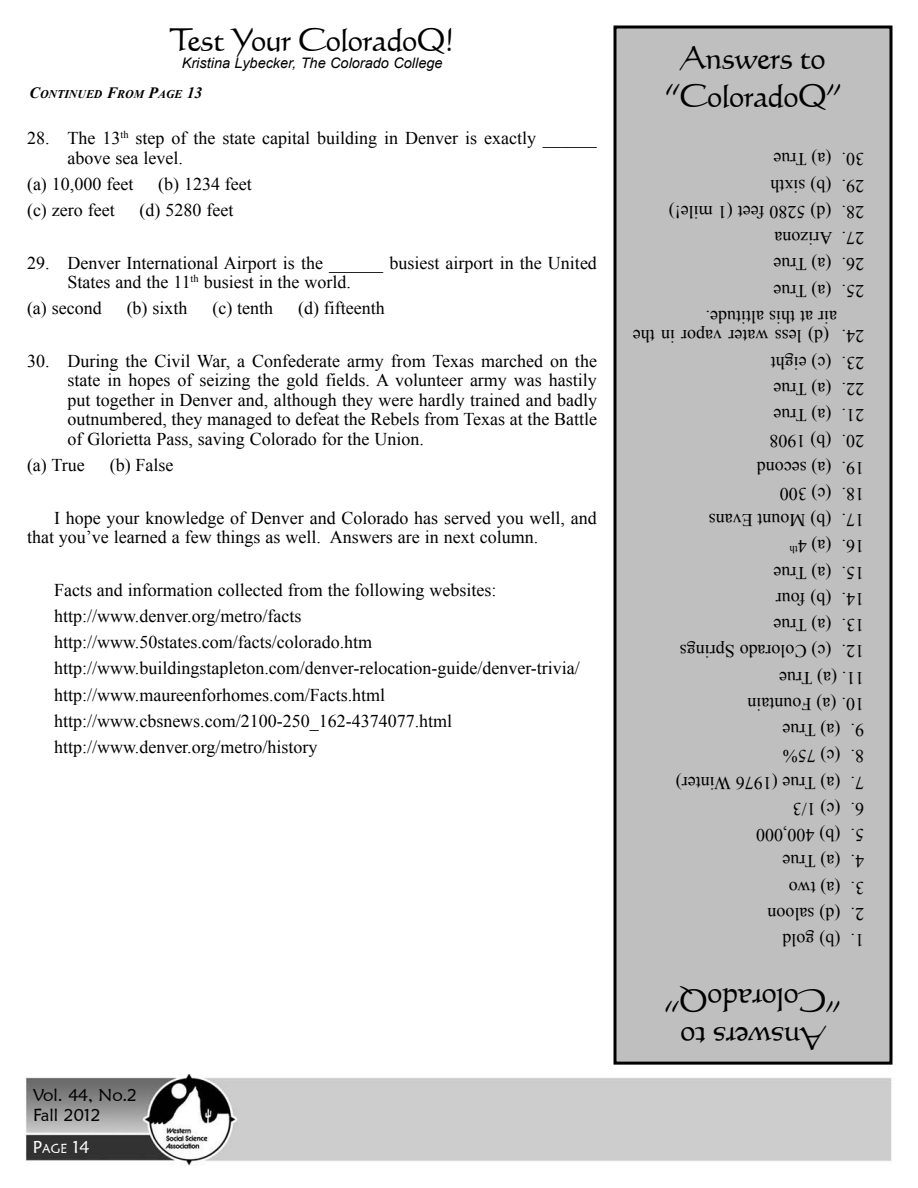
<style>
.page{position:relative;width:918px;height:1188px;background:#fff}
.page>*{position:absolute;margin:0;border:0;box-sizing:border-box;transform-origin:0 0}
.t1{font:31.5px/37.8px "Calligraphic 421 BT Roman B";letter-spacing:-.03em;color:#000;text-align:center}
.t2{font:18px/19.5px "Times New Roman";color:#000}
.t3{font:17.25px/20.7px "Maiandra GD";color:#000}
.t4{font:17.25px "Maiandra GD";color:#fff}
.t5{font:italic 14.55px "Arial";color:#000}
.t6{font:italic 700 11.85px "Times New Roman";color:#000}
.s1{font-size:15.75px}
.s2{font-size:12.9px}
</style>
<div class="page">
<img style="left:25px;top:1074px;width:867px;height:92px">
<div style="left:615px;top:27px;width:276px;height:1036px;background:#bfbfbf"></div>
<div style="left:614px;top:26px;width:278px;height:1039px;border:3px solid #000"></div>
<h1 class="t1" style="left:170px;top:20px;width:286px">Test Your ColoradoQ!</h1>
<p class="t5" style="left:182px;top:54px;width:262px">Kristina Lybecker, The Colorado College</p>
<p class="t6" style="left:30px;top:86px;width:174px"><span class="s1">C</span>ONTINUED <span class="s1">F</span>ROM <span class="s1">P</span>AGE <span class="s1">13</span></p>
<p class="t2" style="left:68px;top:128px;width:531px;text-indent:-41px">28. The 13<sup>th</sup> step of the state capital building in Denver is exactly ______ above sea level.</p>
<p class="t2" style="left:27px;top:174px;width:108px">(a) 10,000 feet</p>
<p class="t2" style="left:158px;top:174px;width:95px">(b) 1234 feet</p>
<p class="t2" style="left:27px;top:200px;width:89px">(c) zero feet</p>
<p class="t2" style="left:140px;top:200px;width:95px">(d) 5280 feet</p>
<p class="t2" style="left:68px;top:253px;width:531px;text-indent:-41px">29. Denver International Airport is the ______ busiest airport in the United<br>States and the 11<sup>th</sup> busiest in the world.</p>
<p class="t2" style="left:27px;top:298px;width:76px">(a) second</p>
<p class="t2" style="left:127px;top:298px;width:62px">(b) sixth</p>
<p class="t2" style="left:212px;top:298px;width:62px">(c) tenth</p>
<p class="t2" style="left:298px;top:298px;width:88px">(d) fifteenth</p>
<p class="t2" style="left:68px;top:351px;width:531px;text-align:justify;text-indent:-41px">30. During the Civil War, a Confederate army from Texas marched on the state in hopes of seizing the gold fields. A volunteer army was hastily put together in Denver and, although they were hardly trained and badly outnumbered, they managed to defeat the Rebels from Texas at the Battle of Glorietta Pass, saving Colorado for the Union.</p>
<p class="t2" style="left:27px;top:455px;width:59px">(a) True</p>
<p class="t2" style="left:110px;top:455px;width:65px">(b) False</p>
<p class="t2" style="left:27px;top:508px;width:571px;text-indent:27px">I hope your knowledge of Denver and Colorado has served you well, and that you’ve learned a few things as well. Answers are in next column.</p>
<p class="t2" style="left:54px;top:576px;width:527px;line-height:26.2px">Facts and information collected from the following websites: http://www.denver.org/metro/facts http://www.50states.com/facts/colorado.htm http://www.buildingstapleton.com/denver-relocation-guide/denver-trivia/ http://www.maureenforhomes.com/Facts.html http://www.cbsnews.com/2100-250_162-4374077.html http://www.denver.org/metro/history</p>
<p class="t3" style="left:33px;top:1084px;width:106px">Vol. 44, No.2<br>Fall 2012</p>
<p class="t4" style="left:33px;top:1136px;width:58px">P<span class="s2">age</span> 14</p>
<h1 class="t1" style="left:665px;top:38px;width:177px">Answers to “ColoradoQ”</h1>
<p class="t2" style="left:864px;top:169px;width:92px;rotate:-180deg">30. (a) True</p>
<p class="t2" style="left:864px;top:196px;width:95px;rotate:-180deg">29. (b) sixth</p>
<p class="t2" style="left:864px;top:222px;width:197px;rotate:-180deg">28. (d) 5280 feet (1 mile!)</p>
<p class="t2" style="left:864px;top:248px;width:91px;rotate:-180deg">27. Arizona</p>
<p class="t2" style="left:864px;top:274px;width:92px;rotate:-180deg">26. (a) True</p>
<p class="t2" style="left:864px;top:301px;width:92px;rotate:-180deg">25. (a) True</p>
<p class="t2" style="left:837px;top:346px;width:206px;text-indent:-27px;rotate:-180deg">24. (d) less water vapor in the air at this altitude.</p>
<p class="t2" style="left:864px;top:373px;width:95px;rotate:-180deg">23. (c) eight</p>
<p class="t2" style="left:864px;top:399px;width:92px;rotate:-180deg">22. (a) True</p>
<p class="t2" style="left:864px;top:425px;width:92px;rotate:-180deg">21. (a) True</p>
<p class="t2" style="left:864px;top:451px;width:96px;rotate:-180deg">20. (b) 1908</p>
<p class="t2" style="left:864px;top:478px;width:109px;rotate:-180deg">19. (a) second</p>
<p class="t2" style="left:864px;top:504px;width:86px;rotate:-180deg">18. (c) 300</p>
<p class="t2" style="left:864px;top:530px;width:157px;rotate:-180deg">17. (b) Mount Evans</p>
<p class="t2" style="left:864px;top:556px;width:76px;rotate:-180deg">16. (a) 4<sup>th</sup></p>
<p class="t2" style="left:864px;top:583px;width:92px;rotate:-180deg">15. (a) True</p>
<p class="t2" style="left:864px;top:609px;width:90px;rotate:-180deg">14. (b) four</p>
<p class="t2" style="left:864px;top:635px;width:92px;rotate:-180deg">13. (a) True</p>
<p class="t2" style="left:864px;top:661px;width:186px;rotate:-180deg">12. (c) Colorado Springs</p>
<p class="t2" style="left:864px;top:688px;width:86px;rotate:-180deg">11. (a) True</p>
<p class="t2" style="left:864px;top:714px;width:118px;rotate:-180deg">10. (a) Fountain</p>
<p class="t2" style="left:864px;top:740px;width:83px;rotate:-180deg">9. (a) True</p>
<p class="t2" style="left:864px;top:766px;width:83px;rotate:-180deg">8. (c) 75%</p>
<p class="t2" style="left:864px;top:793px;width:190px;rotate:-180deg">7. (a) True (1976 Winter)</p>
<p class="t2" style="left:864px;top:819px;width:73px;rotate:-180deg">6. (c) 1/3</p>
<p class="t2" style="left:864px;top:845px;width:109px;rotate:-180deg">5. (b) 400,000</p>
<p class="t2" style="left:864px;top:871px;width:83px;rotate:-180deg">4. (a) True</p>
<p class="t2" style="left:864px;top:898px;width:77px;rotate:-180deg">3. (a) two</p>
<p class="t2" style="left:864px;top:924px;width:98px;rotate:-180deg">2. (d) saloon</p>
<p class="t2" style="left:864px;top:950px;width:83px;rotate:-180deg">1. (b) gold</p>
<h1 class="t1" style="left:841px;top:1058px;width:177px;rotate:-180deg">Answers to “ColoradoQ”</h1>
</div>
